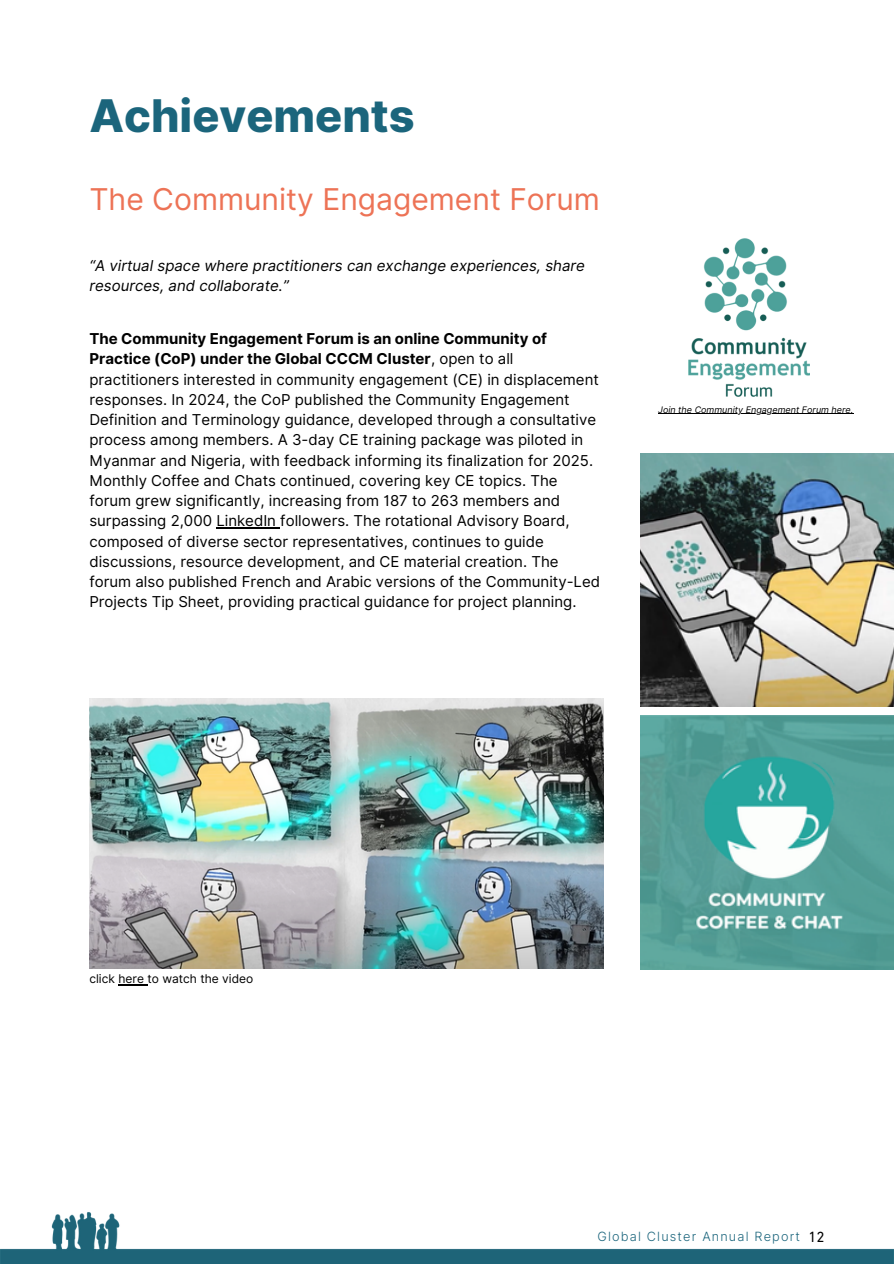
<style>
.page{position:relative;width:894px;height:1264px;background:#fff}
.page>*{position:absolute;margin:0;border:0;box-sizing:border-box;transform-origin:0 0}
.t1{font:800 45px "Inter";color:#1b657c}
.t2{font:30px "Inter";color:#ed7356}
.t3{font:15px/20.2px "Inter";color:#000}
.t4{font:italic 15px/20.2px "Inter";color:#000}
.t5{font:300 12.75px "Inter";letter-spacing:.095em;color:#1b657c}
.t6{font:12px "Inter";color:#000}
.t7{font:italic 9px "Inter";color:#000}
.s1{font-weight:700}
.s2{font-family:"DIN Next LT Arabic";font-weight:400;font-size:15px;color:#000}
</style>
<div class="page">
<img style="left:0;top:1212px;width:893px;height:51px">
<img style="left:688px;top:238px;width:121px;height:159px">
<img style="left:89px;top:698px;width:514px;height:270px">
<hr style="left:216px;top:527px;width:64px;height:1px;background:#000">
<hr style="left:658px;top:413px;width:195px;height:1px;background:#000">
<svg style="left:118px;top:984px;width:29px;height:1px"></svg>
<img style="left:640px;top:715px;width:253px;height:254px">
<img style="left:640px;top:453px;width:253px;height:254px">
<h2 class="t1" style="left:89px;top:88px;width:327px">Achievements</h2>
<h3 class="t2" style="left:89px;top:181px;width:512px">The Community Engagement Forum</h3>
<h4 class="t4" style="left:89px;top:255px;width:497px">“A virtual space where practitioners can exchange experiences, share resources, and collaborate.”</h4>
<p class="t3" style="left:89px;top:328px;width:512px"><span class="s1">The Community Engagement Forum is an online Community of Practice (CoP) under the Global CCCM Cluster</span>, open to all practitioners interested in community engagement (CE) in displacement responses. In 2024, the CoP published the Community Engagement Definition and Terminology guidance, developed through a consultative process among members. A 3-day CE training package was piloted in Myanmar and Nigeria, with feedback informing its finalization for 2025.<br>Monthly Coffee and Chats continued, covering key CE topics. The forum grew significantly, increasing from 187 to 263 members and surpassing 2,000 LinkedIn followers. The rotational Advisory Board, composed of diverse sector representatives, continues to guide discussions, resource development, and CE material creation. The forum also published French and Arabic versions of the Community-Led Projects Tip Sheet, providing practical guidance for project planning.</p>
<p class="t7" style="left:658px;top:404px;width:197px">Join the Community Engagement Forum here.</p>
<p class="t6" style="left:89px;top:971px;width:165px">click here to watch the video</p>
<h1 class="t5" style="left:597px;top:1228px;width:229px">Global Cluster Annual Report <span class="s2">12</span></h1>
</div>
